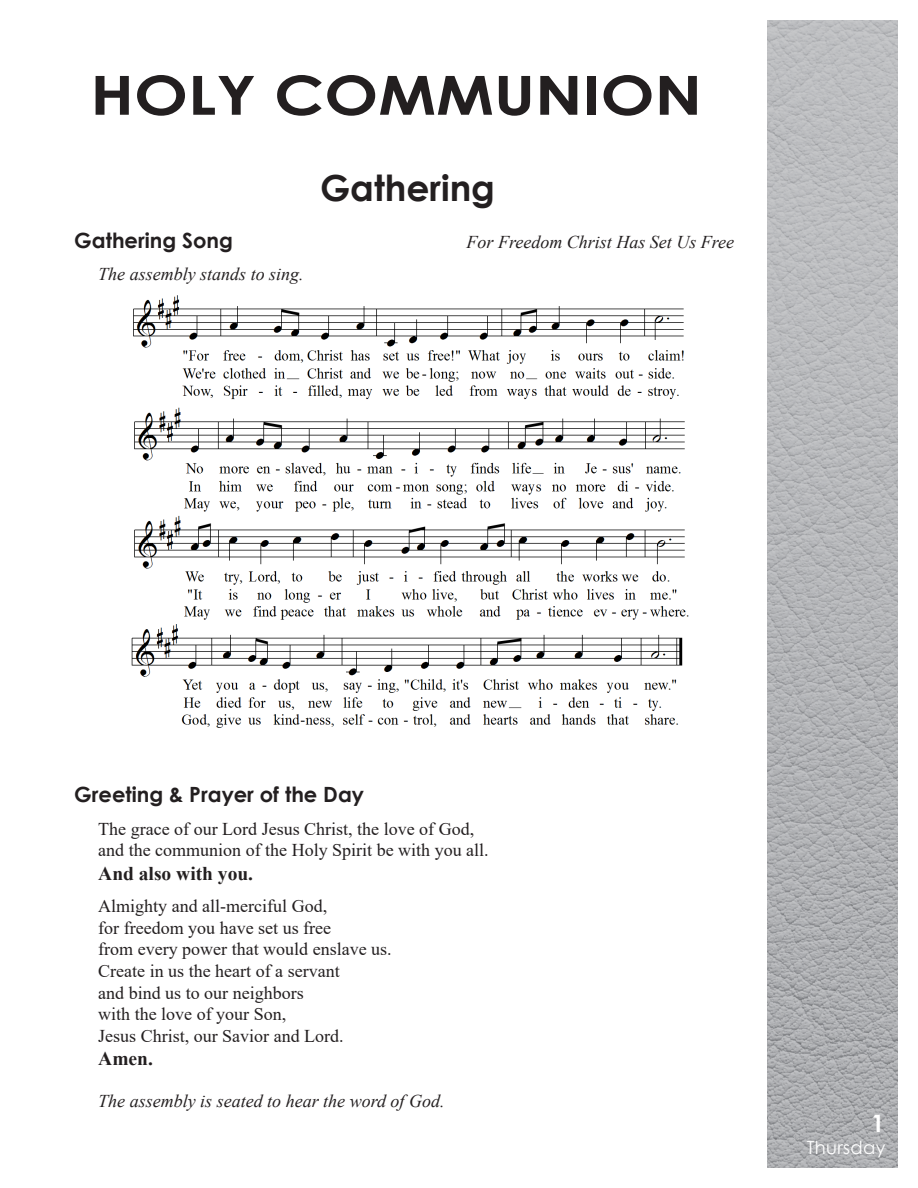
<style>
.page{position:relative;width:918px;height:1188px;background:#fff}
.page>*{position:absolute;margin:0;border:0;box-sizing:border-box;transform-origin:0 0}
.t1{font:700 54px "Century Gothic";color:#231f20;scale:1.19 1}
.t2{font:700 36px "Century Gothic";color:#231f20}
.t3{font:700 24px "Century Gothic";color:#fff}
.t4{font:700 21px "Century Gothic";color:#231f20}
.t5{font:700 19.5px "Times New Roman";color:#231f20}
.t6{font:18px "Times New Roman";color:#231f20}
.t7{font:italic 18px "Times New Roman";color:#231f20}
.t8{font:18px "Century Gothic";letter-spacing:.02em;color:#fff}
</style>
<div class="page">
<img style="left:767px;top:20px;width:131px;height:1148px">
<img style="left:131px;top:295px;width:558px;height:433px">
<p class="t1" style="left:90px;top:54px;width:516px">HOLY COMMUNION</p>
<p class="t2" style="left:320px;top:161px;width:176px">Gathering</p>
<p class="t4" style="left:74px;top:224px;width:160px">Gathering Song</p>
<p class="t7" style="left:467px;top:230px;width:269px">For Freedom Christ Has Set Us Free</p>
<p class="t7" style="left:98px;top:262px;width:207px">The assembly stands to sing.</p>
<p class="t4" style="left:74px;top:779px;width:291px">Greeting &amp; Prayer of the Day</p>
<p class="t6" style="left:98px;top:816px;width:377px">The grace of our Lord Jesus Christ, the love of God,</p>
<p class="t6" style="left:98px;top:838px;width:392px">and the communion of the Holy Spirit be with you all.</p>
<p class="t5" style="left:98px;top:859px;width:156px">And also with you.</p>
<p class="t6" style="left:98px;top:893px;width:230px">Almighty and all-merciful God,</p>
<p class="t6" style="left:98px;top:915px;width:234px">for freedom you have set us free</p>
<p class="t6" style="left:98px;top:937px;width:295px">from every power that would enslave us.</p>
<p class="t6" style="left:98px;top:958px;width:243px">Create in us the heart of a servant</p>
<p class="t6" style="left:98px;top:980px;width:207px">and bind us to our neighbors</p>
<p class="t6" style="left:98px;top:1001px;width:189px">with the love of your Son,</p>
<p class="t6" style="left:98px;top:1023px;width:247px">Jesus Christ, our Savior and Lord.</p>
<p class="t5" style="left:98px;top:1045px;width:56px">Amen.</p>
<p class="t7" style="left:98px;top:1088px;width:348px">The assembly is seated to hear the word of God.</p>
<p class="t3" style="left:871px;top:1105px;width:15px">1</p>
<p class="t8" style="left:807px;top:1135px;width:80px">Thursday</p>
</div>
